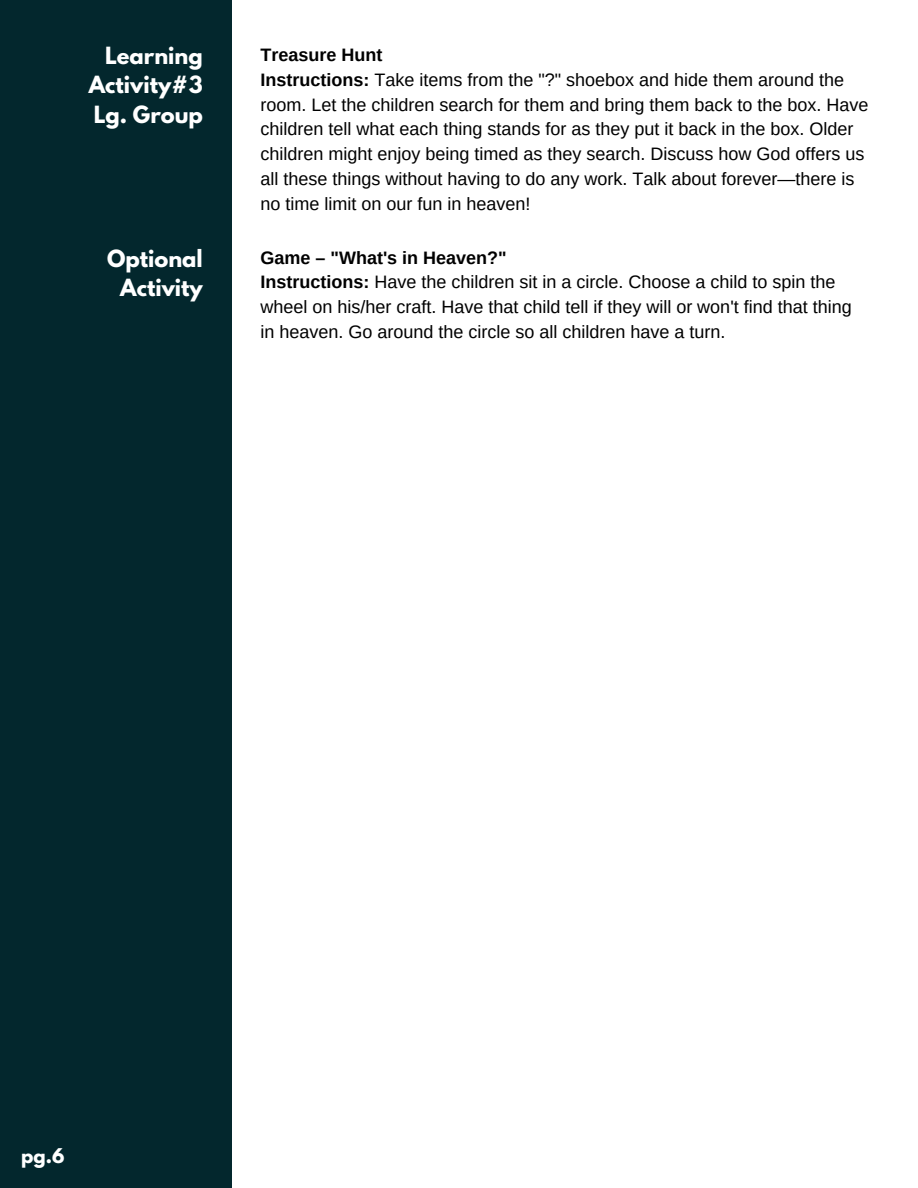
<style>
.page{position:relative;width:918px;height:1188px;background:#fff}
.page>*{position:absolute;margin:0;border:0;box-sizing:border-box;transform-origin:0 0}
.t1{font:700 21px "League Spartan";color:#fff}
.t2{font:18px/24.8px "Arimo";color:#000}
.t3{font:700 18px "Arimo";color:#000}
.t4{font:700 18px "League Spartan";color:#fff}
.s1{font-weight:700}
</style>
<div class="page">
<div style="left:0;top:0;width:231px;height:1188px;background:#03272d"></div>
<p class="t1" style="left:105px;top:45px;width:99px">Learning</p>
<p class="t1" style="left:89px;top:75px;width:115px">Activity#3</p>
<p class="t1" style="left:94px;top:104px;width:111px">Lg. Group</p>
<p class="t1" style="left:107px;top:248px;width:97px">Optional</p>
<p class="t1" style="left:120px;top:277px;width:84px">Activity</p>
<p class="t3" style="left:261px;top:45px;width:123px">Treasure Hunt</p>
<p class="t2" style="left:261px;top:67px;width:609px"><span class="s1">Instructions:</span> Take items from the "?" shoebox and hide them around the room. Let the children search for them and bring them back to the box. Have children tell what each thing stands for as they put it back in the box. Older children might enjoy being timed as they search. Discuss how God offers us all these things without having to do any work. Talk about forever—there is no time limit on our fun in heaven!</p>
<p class="t3" style="left:261px;top:247px;width:248px">Game – "What's in Heaven?"</p>
<p class="t2" style="left:261px;top:270px;width:593px"><span class="s1">Instructions:</span> Have the children sit in a circle. Choose a child to spin the wheel on his/her craft. Have that child tell if they will or won't find that thing in heaven. Go around the circle so all children have a turn.</p>
<p class="t4" style="left:21px;top:1146px;width:45px">pg.6</p>
</div>
